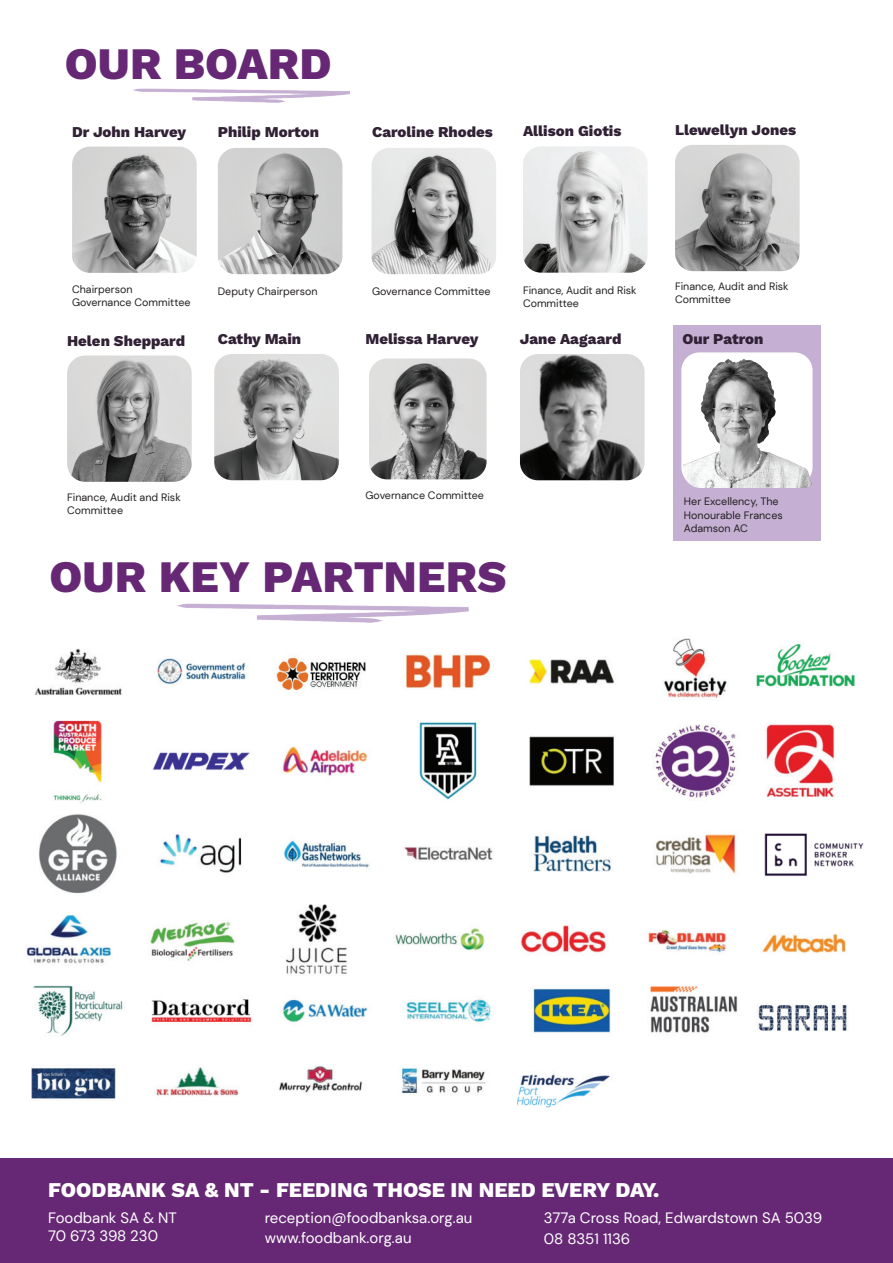
<style>
.page{position:relative;width:893px;height:1263px;background:#fff}
.page>*{position:absolute;margin:0;border:0;box-sizing:border-box;transform-origin:0 0}
.t1{font:800 45px "Work Sans";color:#662875}
.t2{font:800 21px "Work Sans";color:#fff}
.t3{font:800 15px "Work Sans";color:#312135}
.t4{font:15px/18px "DM Sans";color:#fff}
.t5{font:10.65px/13.4px "DM Sans";color:#231f20}
</style>
<div class="page">
<div style="left:0;top:1159px;width:893px;height:104px;background:#662875"></div>
<img style="left:214px;top:354px;width:125px;height:126px">
<div style="left:673px;top:325px;width:148px;height:216px;background:#c5b0d4"></div>
<div style="left:681px;top:352px;width:131px;height:133px;background:#fff;border-radius:18px"></div>
<img style="left:72px;top:147px;width:125px;height:126px">
<img style="left:523px;top:146px;width:125px;height:127px">
<img style="left:371px;top:148px;width:125px;height:126px">
<img style="left:675px;top:145px;width:125px;height:126px">
<img style="left:67px;top:355px;width:125px;height:127px">
<img style="left:683px;top:358px;width:130px;height:130px">
<img style="left:369px;top:358px;width:118px;height:121px">
<img style="left:133px;top:88px;width:216px;height:14px">
<img style="left:177px;top:603px;width:291px;height:19px">
<img style="left:520px;top:354px;width:125px;height:126px">
<img style="left:218px;top:148px;width:124px;height:126px">
<img style="left:34px;top:638px;width:693px;height:61px">
<img style="left:53px;top:721px;width:683px;height:82px">
<img style="left:39px;top:814px;width:697px;height:79px">
<img style="left:26px;top:904px;width:700px;height:71px">
<img style="left:762px;top:933px;width:84px;height:21px">
<img style="left:33px;top:985px;width:705px;height:51px">
<img style="left:31px;top:1065px;width:455px;height:35px">
<img style="left:764px;top:833px;width:100px;height:43px">
<img style="left:517px;top:1074px;width:93px;height:34px">
<img style="left:766px;top:724px;width:69px;height:73px">
<img style="left:756px;top:643px;width:99px;height:44px">
<img style="left:758px;top:1004px;width:89px;height:27px">
<h1 class="t1" style="left:65px;top:29px;width:268px">OUR BOARD</h1>
<h3 class="t3" style="left:72px;top:121px;width:116px">Dr John Harvey</h3>
<h3 class="t3" style="left:218px;top:121px;width:103px">Philip Morton</h3>
<h3 class="t3" style="left:372px;top:121px;width:122px">Caroline Rhodes</h3>
<h3 class="t3" style="left:523px;top:120px;width:100px">Allison Giotis</h3>
<h3 class="t3" style="left:675px;top:119px;width:123px">Llewellyn Jones</h3>
<p class="t5" style="left:72px;top:282px;width:120px">Chairperson<br>Governance Committee</p>
<p class="t5" style="left:218px;top:285px;width:101px">Deputy Chairperson</p>
<p class="t5" style="left:372px;top:284px;width:120px">Governance Committee</p>
<p class="t5" style="left:523px;top:283px;width:115px">Finance, Audit and Risk<br>Committee</p>
<p class="t5" style="left:675px;top:280px;width:115px">Finance, Audit and Risk<br>Committee</p>
<h3 class="t3" style="left:67px;top:329px;width:119px">Helen Sheppard</h3>
<h3 class="t3" style="left:218px;top:327px;width:85px">Cathy Main</h3>
<h3 class="t3" style="left:683px;top:328px;width:82px">Our Patron</h3>
<h3 class="t3" style="left:365px;top:327px;width:115px">Melissa Harvey</h3>
<h3 class="t3" style="left:520px;top:328px;width:103px">Jane Aagaard</h3>
<p class="t5" style="left:67px;top:490px;width:115px">Finance, Audit and Risk<br>Committee</p>
<p class="t5" style="left:365px;top:488px;width:120px">Governance Committee</p>
<p class="t5" style="left:684px;top:495px;width:100px">Her Excellency, The<br>Honourable Frances<br>Adamson AC</p>
<h1 class="t1" style="left:49px;top:543px;width:458px">OUR KEY PARTNERS</h1>
<h2 class="t2" style="left:48px;top:1174px;width:613px">FOODBANK SA &amp; NT - FEEDING THOSE IN NEED EVERY DAY.</h2>
<h3 class="t4" style="left:265px;top:1228px;width:148px">www.foodbank.org.au</h3>
<h3 class="t4" style="left:265px;top:1209px;width:209px">reception@foodbanksa.org.au</h3>
<h3 class="t4" style="left:48px;top:1209px;width:130px">Foodbank SA &amp; NT<br>70 673 398 230</h3>
<h3 class="t4" style="left:544px;top:1207px;width:280px;line-height:21px">377a Cross Road, Edwardstown SA 5039<br>08 8351 1136</h3>
</div>
